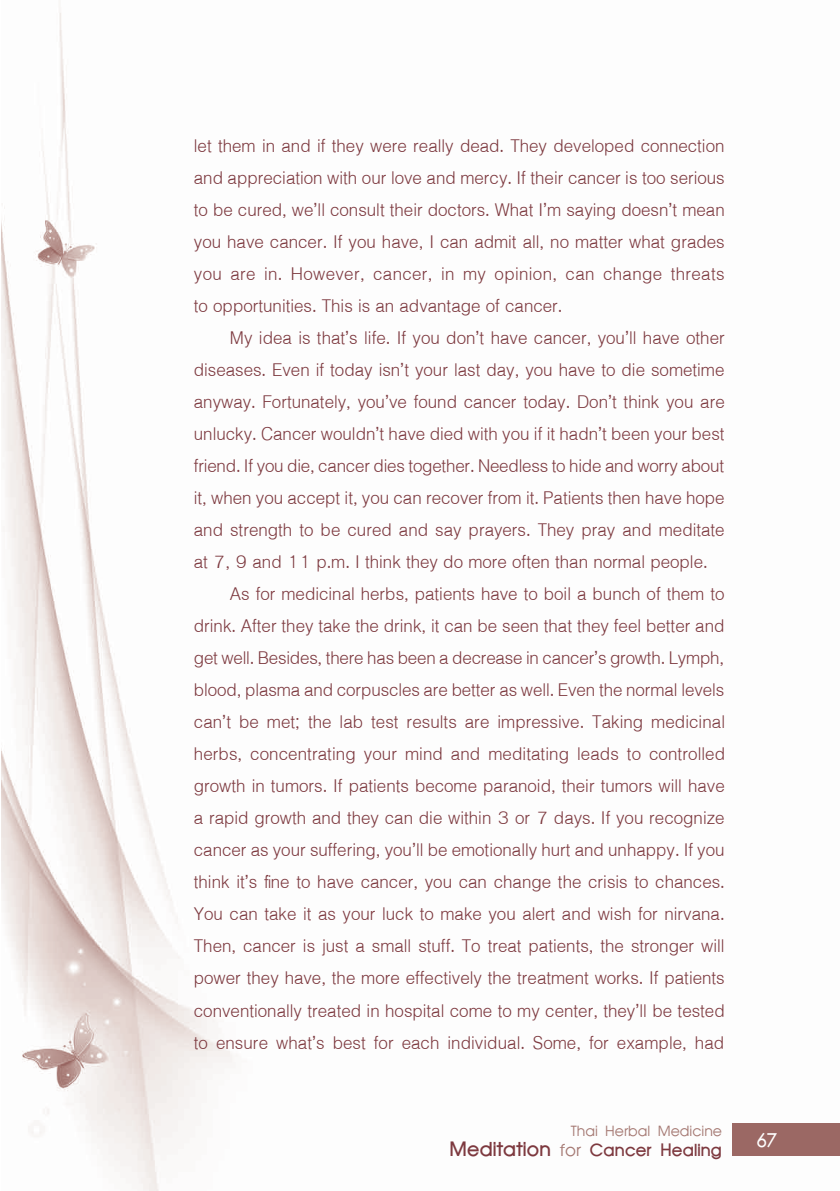
<style>
.page{position:relative;width:840px;height:1191px;background:#fff}
.page>*{position:absolute;margin:0;border:0;box-sizing:border-box;transform-origin:0 0}
.t1{font:28px/32px "UPC Vanila";color:#7d393f;text-align:justify}
.t2{font:26px "DS Ka Mon Bold";color:#7d393f}
.t3{font:26px "PSL Kittithada Bold";color:#fff}
.t4{font:22px "DS Ka Mon";color:#a57973}
.s1{font-size:30px}
.s2{font-family:"DS Ka Mon";color:#a57973}
</style>
<div class="page">
<img style="left:1px;top:12px;width:838px;height:1179px">
<div style="left:732px;top:1123px;width:107px;height:32px;background:#9b6864"></div>
<p class="t1" style="left:194px;top:128px;width:532px">let them in and if they were really dead. They developed connection and appreciation with our love and mercy. If their cancer is too serious to be cured, we’ll consult their doctors. What I’m saying doesn’t mean you have cancer. If you have, I can admit all, no matter what grades you are in. However, cancer, in my opinion, can change threats to opportunities. This is an advantage of cancer.</p>
<p class="t1" style="left:230px;top:320px;width:496px">My idea is that’s life. If you don’t have cancer, you’ll have other</p>
<p class="t1" style="left:194px;top:352px;width:532px">diseases. Even if today isn’t your last day, you have to die sometime</p>
<p class="t1" style="left:194px;top:384px;width:532px">anyway. Fortunately, you’ve found cancer today. Don’t think you are</p>
<p class="t1" style="left:194px;top:416px;width:532px">unlucky. Cancer wouldn’t have died with you if it hadn’t been your best</p>
<p class="t1" style="left:194px;top:448px;width:531px">friend. If you die, cancer dies together. Needless to hide and worry about</p>
<p class="t1" style="left:194px;top:480px;width:532px">it, when you accept it, you can recover from it. Patients then have hope</p>
<p class="t1" style="left:194px;top:512px;width:532px">and strength to be cured and say prayers. They pray and meditate</p>
<p class="t1" style="left:194px;top:544px;width:515px">at 7, 9 and 11 p.m. I think they do more often than normal people.</p>
<p class="t1" style="left:230px;top:576px;width:496px">As for medicinal herbs, patients have to boil a bunch of them to</p>
<p class="t1" style="left:194px;top:608px;width:532px">drink. After they take the drink, it can be seen that they feel better and</p>
<p class="t1" style="left:194px;top:640px;width:531px">get well. Besides, there has been a decrease in cancer’s growth. Lymph,</p>
<p class="t1" style="left:194px;top:672px;width:531px">blood, plasma and corpuscles are better as well. Even the normal levels</p>
<p class="t1" style="left:194px;top:704px;width:532px">can’t be met; the lab test results are impressive. Taking medicinal</p>
<p class="t1" style="left:194px;top:736px;width:532px">herbs, concentrating your mind and meditating leads to controlled</p>
<p class="t1" style="left:194px;top:768px;width:532px">growth in tumors. If patients become paranoid, their tumors will have</p>
<p class="t1" style="left:194px;top:800px;width:532px">a rapid growth and they can die within 3 or 7 days. If you recognize</p>
<p class="t1" style="left:194px;top:832px;width:532px">cancer as your suffering, you’ll be emotionally hurt and unhappy. If you</p>
<p class="t1" style="left:194px;top:864px;width:532px">think it’s fine to have cancer, you can change the crisis to chances.</p>
<p class="t1" style="left:194px;top:896px;width:532px">You can take it as your luck to make you alert and wish for nirvana.</p>
<p class="t1" style="left:194px;top:928px;width:532px">Then, cancer is just a small stuff. To treat patients, the stronger will</p>
<p class="t1" style="left:194px;top:960px;width:532px">power they have, the more effectively the treatment works. If patients</p>
<p class="t1" style="left:194px;top:992px;width:532px">conventionally treated in hospital come to my center, they’ll be tested</p>
<p class="t1" style="left:194px;top:1024px;width:531px">to ensure what’s best for each individual. Some, for example, had</p>
<p class="t4" style="left:570px;top:1116px;width:153px">Thai Herbal Medicine</p>
<p class="t2" style="left:449px;top:1132px;width:274px"><span class="s1">Meditation</span> <span class="s2">for</span> Cancer Healing</p>
<p class="t3" style="left:756px;top:1127px;width:22px">67</p>
</div>
